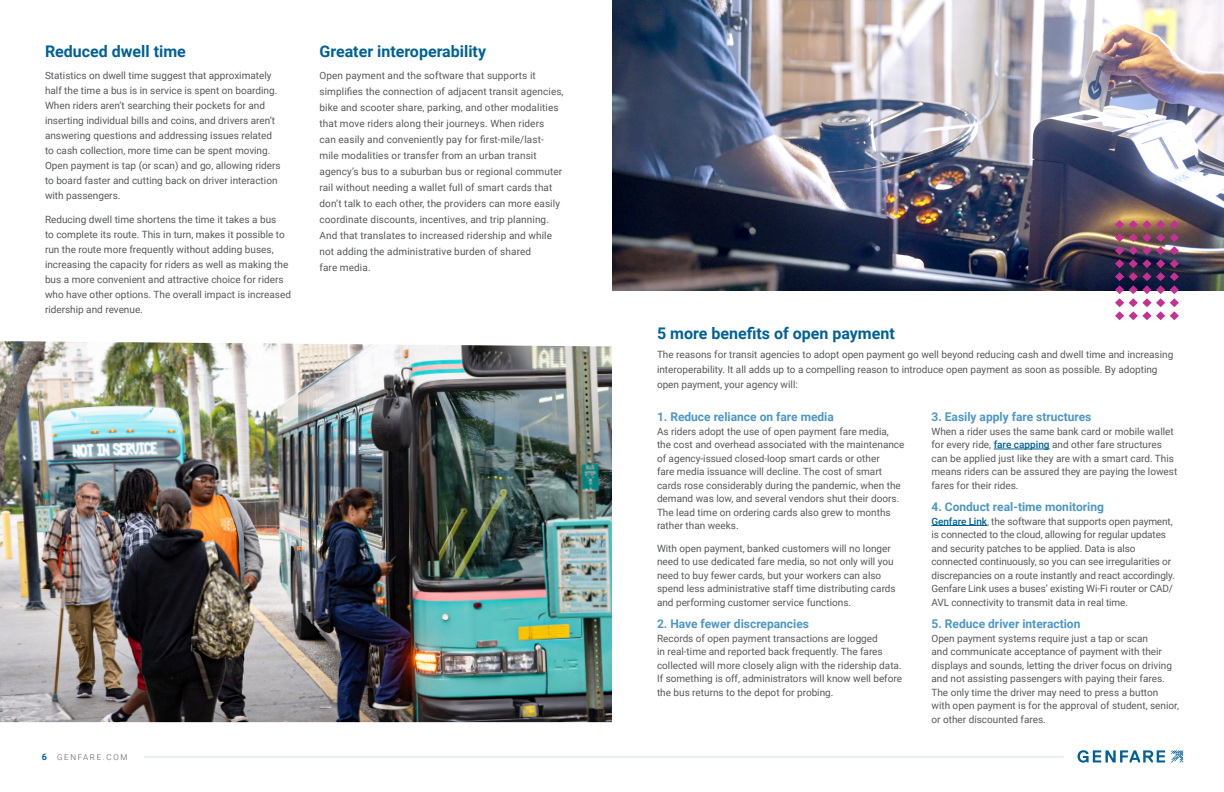
<style>
.page{position:relative;width:1224px;height:792px;background:#fff}
.page>*{position:absolute;margin:0;border:0;box-sizing:border-box;transform-origin:0 0}
.headline_2_-_Drkblue{font:700 16px "Roboto";color:#016197}
.Headline_3_-_sideline{font:700 12px "Roboto";color:#4d97c6}
.Body_sidebar{font:10px/13.5px "Roboto";color:#57585a}
.Body{font:10px/15px "Roboto";color:#57585a}
.t1{font:300 8px "Roboto";letter-spacing:.21em;color:#57585a}
.s1{font-weight:700;font-size:9px;color:#016197}
.s2{font-weight:500;color:#016197}
</style>
<div class="page">
<svg style="left:1171px;top:750px;width:12px;height:13px"></svg>
<svg style="left:1078px;top:750px;width:87px;height:13px"></svg>
<hr style="left:144px;top:757px;width:920px;height:1px;background:#d8dfe2">
<img style="left:0;top:341px;width:612px;height:381px">
<hr style="left:994px;top:449px;width:56px;height:1px;background:#016197">
<hr style="left:932px;top:525px;width:55px;height:1px;background:#016197">
<img style="left:612px;top:0;width:612px;height:291px">
<img style="left:1115px;top:220px;width:64px;height:100px">
<p class="headline_2_-_Drkblue" style="left:45px;top:40px;width:142px">Reduced dwell time</p>
<p class="headline_2_-_Drkblue" style="left:320px;top:40px;width:168px">Greater interoperability</p>
<p class="Body" style="left:45px;top:68px;width:237px">Statistics on dwell time suggest that approximately half the time a bus is in service is spent on boarding.<br>When riders aren’t searching their pockets for and inserting individual bills and coins, and drivers aren’t answering questions and addressing issues related to cash collection, more time can be spent moving.<br>Open payment is tap (or scan) and go, allowing riders to board faster and cutting back on driver interaction with passengers.</p>
<p class="Body" style="left:45px;top:212px;width:248px">Reducing dwell time shortens the time it takes a bus<br>to complete its route. This in turn, makes it possible to run the route more frequently without adding buses, increasing the capacity for riders as well as making the bus a more convenient and attractive choice for riders who have other options. The overall impact is increased ridership and revenue.</p>
<p class="Body" style="left:320px;top:67px;width:246px;line-height:16px">Open payment and the software that supports it simplifies the connection of adjacent transit agencies, bike and scooter share, parking, and other modalities that move riders along their journeys. When riders<br>can easily and conveniently pay for first-mile/last&shy;mile modalities or transfer from an urban transit agency’s bus to a suburban bus or regional commuter rail without needing a wallet full of smart cards that don’t talk to each other, the providers can more easily coordinate discounts, incentives, and trip planning.<br>And that translates to increased ridership and while not adding the administrative burden of shared<br>fare media.</p>
<p class="t1" style="left:42px;top:751px;width:87px"><span class="s1">6</span> GENFARE.COM</p>
<p class="headline_2_-_Drkblue" style="left:657px;top:322px;width:239px">5 more benefits of open payment</p>
<p class="Body_sidebar" style="left:657px;top:347px;width:518px;line-height:15px">The reasons for transit agencies to adopt open payment go well beyond reducing cash and dwell time and increasing interoperability. It all adds up to a compelling reason to introduce open payment as soon as possible. By adopting open payment, your agency will:</p>
<p class="Headline_3_-_sideline" style="left:657px;top:409px;width:178px">1. Reduce reliance on fare media</p>
<p class="Body_sidebar" style="left:657px;top:424px;width:249px">As riders adopt the use of open payment fare media, the cost and overhead associated with the maintenance of agency-issued closed-loop smart cards or other<br>fare media issuance will decline. The cost of smart cards rose considerably during the pandemic, when the demand was low, and several vendors shut their doors.<br>The lead time on ordering cards also grew to months rather than weeks.</p>
<p class="Body_sidebar" style="left:657px;top:541px;width:240px">With open payment, banked customers will no longer need to use dedicated fare media, so not only will you need to buy fewer cards, but your workers can also spend less administrative staff time distributing cards and performing customer service functions.</p>
<p class="Headline_3_-_sideline" style="left:657px;top:616px;width:154px">2. Have fewer discrepancies</p>
<p class="Body_sidebar" style="left:657px;top:631px;width:247px">Records of open payment transactions are logged<br>in real-time and reported back frequently. The fares collected will more closely align with the ridership data.<br>If something is off, administrators will know well before the bus returns to the depot for probing.</p>
<p class="Headline_3_-_sideline" style="left:932px;top:409px;width:161px">3. Easily apply fare structures</p>
<p class="Body_sidebar" style="left:932px;top:424px;width:247px">When a rider uses the same bank card or mobile wallet for every ride, <span class="s2">fare capping</span> and other fare structures can be applied just like they are with a smart card. This means riders can be assured they are paying the lowest fares for their rides.</p>
<p class="Headline_3_-_sideline" style="left:932px;top:499px;width:174px">4. Conduct real-time monitoring</p>
<p class="Body_sidebar" style="left:932px;top:514px;width:245px"><span class="s2">Genfare Link</span>, the software that supports open payment, is connected to the cloud, allowing for regular updates and security patches to be applied. Data is also connected continuously, so you can see irregularities or discrepancies on a route instantly and react accordingly.<br>Genfare Link uses a buses’ existing Wi-Fi router or CAD/ AVL connectivity to transmit data in real time.</p>
<p class="Headline_3_-_sideline" style="left:932px;top:616px;width:150px">5. Reduce driver interaction</p>
<p class="Body_sidebar" style="left:932px;top:631px;width:249px">Open payment systems require just a tap or scan<br>and communicate acceptance of payment with their displays and sounds, letting the driver focus on driving and not assisting passengers with paying their fares.<br>The only time the driver may need to press a button with open payment is for the approval of student, senior, or other discounted fares.</p>
</div>
